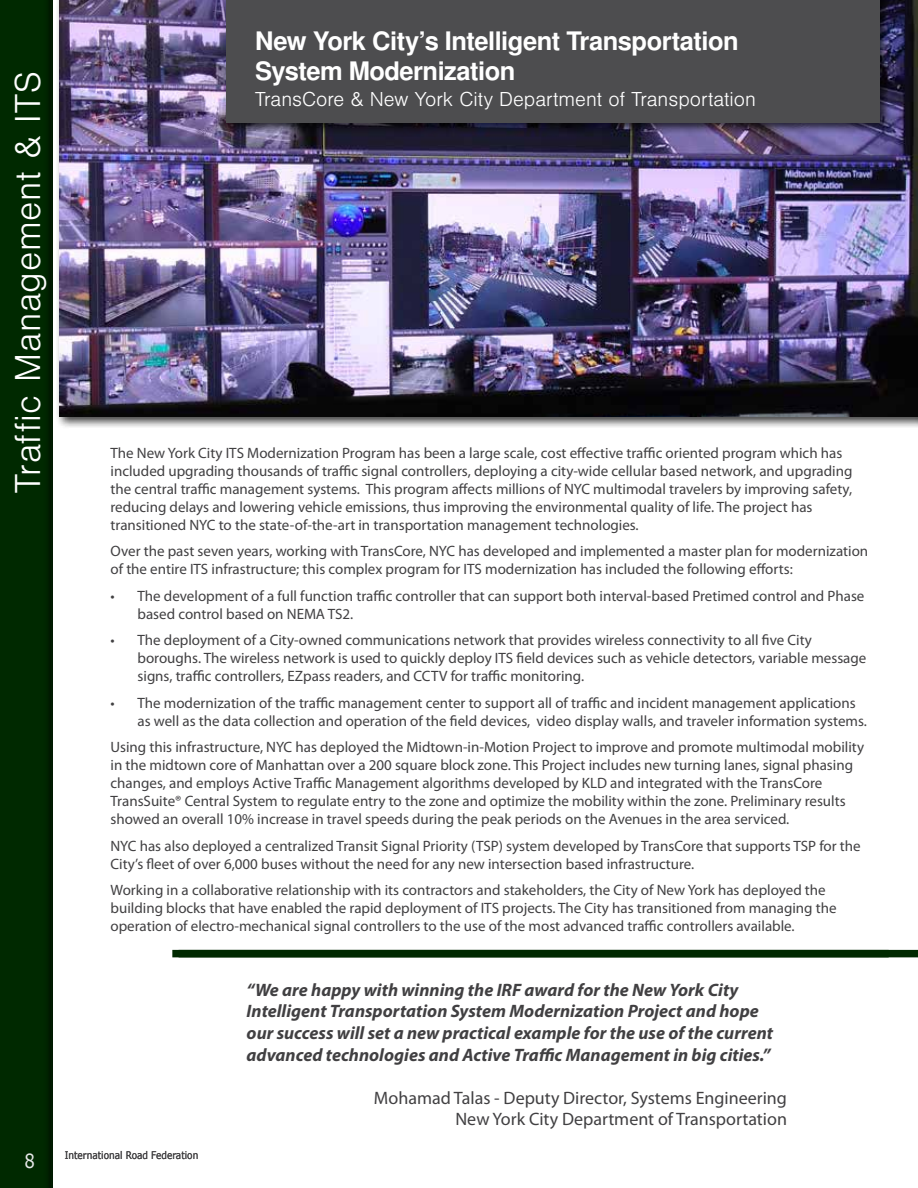
<style>
.page{position:relative;width:918px;height:1188px;background:#fff}
.page>*{position:absolute;margin:0;border:0;box-sizing:border-box;transform-origin:0 0}
.t1{font:300 37.5px "Nimbus San TOT";letter-spacing:.02em;color:#fff}
.t2{font:700 25.5px/30.6px "Nimbus San LOT";letter-spacing:-.02em;color:#fff}
.t3{font:300 21px "Nimbus San TOT";color:#fff}
.t4{font:19.5px "Verdana";color:#e6e7e8;scale:.85 1}
.t5{font:italic 700 18px/21.6px "Myriad Pro";color:#414042}
.t6{font:18px/21.6px "Myriad Pro";color:#414042;text-align:right}
.t7{font:15px/18px "Myriad Pro";color:#414042}
.t8{font:10.5px "Verdana";color:#414042;scale:.85 1}
</style>
<div class="page">
<div style="left:0;top:0;width:54px;height:1188px;background:#001a00"></div>
<div style="left:179px;top:950px;width:739px;height:7px;background:#002900"></div>
<div style="left:0;top:0;width:51px;height:1188px;background:#002900"></div>
<div style="left:172px;top:950px;width:717px;height:7px;background:#002900"></div>
<div style="left:56px;top:0;width:862px;height:429px;background:#000;opacity:.75"></div>
<img style="left:60px;top:0;width:858px;height:417px">
<div style="left:222px;top:0;width:671px;height:135px;background:#000;opacity:.75"></div>
<div style="left:226px;top:0;width:654px;height:122px;background:#4d4d4f"></div>
<h1 class="t1" style="left:8px;top:493px;width:423px;rotate:-90deg">Traffic Management &amp; ITS</h1>
<h2 class="t2" style="left:255px;top:26px;width:485px">New York City’s Intelligent Transportation<br>System Modernization</h2>
<h3 class="t3" style="left:255px;top:88px;width:502px">TransCore &amp; New York City Department of Transportation</h3>
<p class="t7" style="left:111px;top:443px;width:743px">The New York City ITS Modernization Program has been a large scale, cost effective traffic oriented program which has included upgrading thousands of traffic signal controllers, deploying a city-wide cellular based network, and upgrading the central traffic management systems. This program affects millions of NYC multimodal travelers by improving safety, reducing delays and lowering vehicle emissions, thus improving the environmental quality of life. The project has transitioned NYC to the state-of-the-art in transportation management technologies.</p>
<p class="t7" style="left:111px;top:542px;width:759px">Over the past seven years, working with TransCore, NYC has developed and implemented a master plan for modernization of the entire ITS infrastructure; this complex program for ITS modernization has included the following efforts:</p>
<p class="t7" style="left:138px;top:586px;width:728px;text-indent:-27px">• The development of a full function traffic controller that can support both interval-based Pretimed control and Phase based control based on NEMA TS2.</p>
<p class="t7" style="left:138px;top:631px;width:730px;text-indent:-27px">• The deployment of a City-owned communications network that provides wireless connectivity to all five City boroughs. The wireless network is used to quickly deploy ITS field devices such as vehicle detectors, variable message signs, traffic controllers, EZpass readers, and CCTV for traffic monitoring.</p>
<p class="t7" style="left:138px;top:693px;width:731px;text-indent:-27px">• The modernization of the traffic management center to support all of traffic and incident management applications as well as the data collection and operation of the field devices, video display walls, and traveler information systems.</p>
<p class="t7" style="left:111px;top:738px;width:755px">Using this infrastructure, NYC has deployed the Midtown‐in‐Motion Project to improve and promote multimodal mobility in the midtown core of Manhattan over a 200 square block zone. This Project includes new turning lanes, signal phasing changes, and employs Active Traffic Management algorithms developed by KLD and integrated with the TransCore TransSuite® Central System to regulate entry to the zone and optimize the mobility within the zone. Preliminary results showed an overall 10% increase in travel speeds during the peak periods on the Avenues in the area serviced.</p>
<p class="t7" style="left:111px;top:836px;width:752px">NYC has also deployed a centralized Transit Signal Priority (TSP) system developed by TransCore that supports TSP for the<br>City’s fleet of over 6,000 buses without the need for any new intersection based infrastructure.</p>
<p class="t7" style="left:111px;top:881px;width:728px">Working in a collaborative relationship with its contractors and stakeholders, the City of New York has deployed the building blocks that have enabled the rapid deployment of ITS projects. The City has transitioned from managing the operation of electro-mechanical signal controllers to the use of the most advanced traffic controllers available.</p>
<h3 class="t4" style="left:25px;top:1148px;width:14px">8</h3>
<p class="t8" style="left:65px;top:1149px;width:159px">International Road Federation</p>
<p class="t5" style="left:247px;top:978px;width:528px">“We are happy with winning the IRF award for the New York City Intelligent Transportation System Modernization Project and hope our success will set a new practical example for the use of the current advanced technologies and Active Traffic Management in big cities.”</p>
<p class="t6" style="left:374px;top:1087px;width:415px">Mohamad Talas - Deputy Director, Systems Engineering<br>New York City Department of Transportation</p>
</div>
